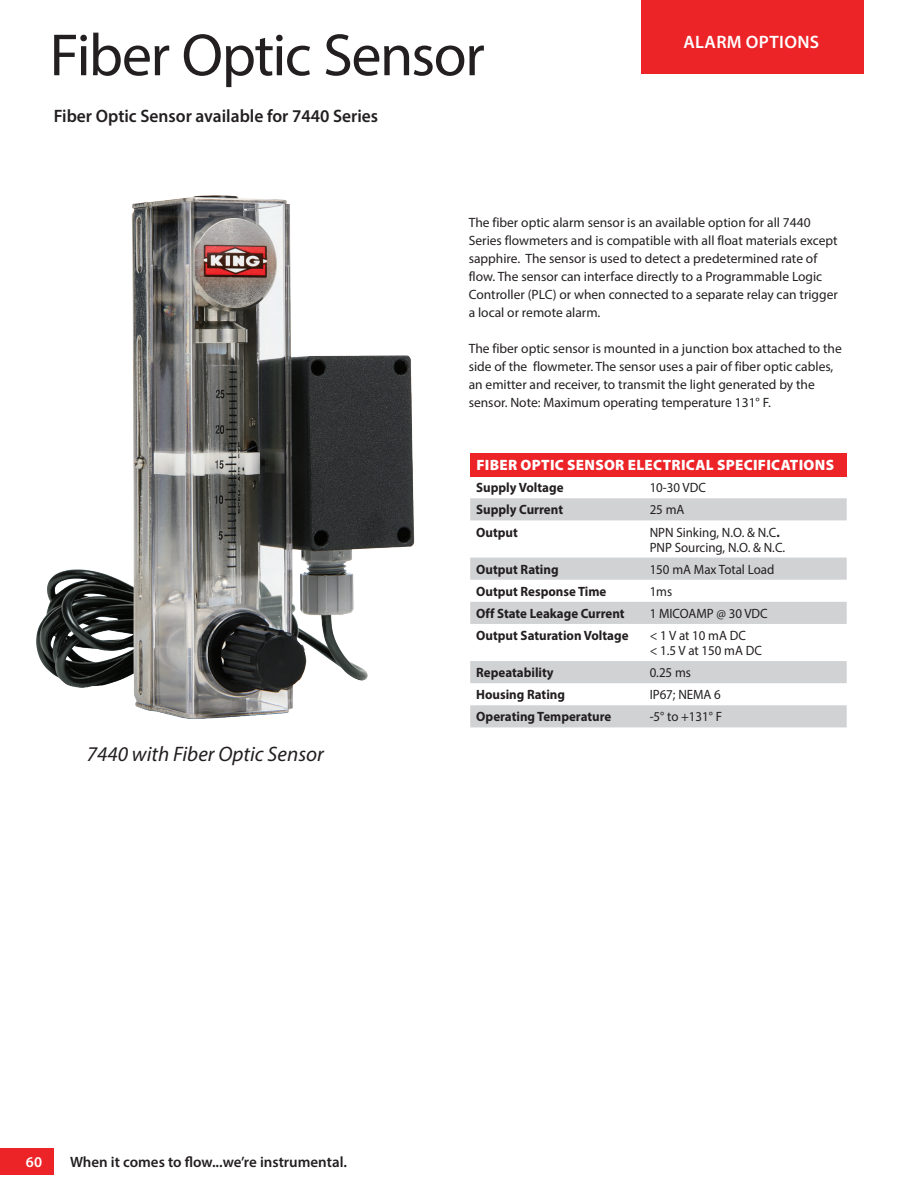
<style>
.page{position:relative;width:918px;height:1188px;background:#fff}
.page>*{position:absolute;margin:0;border:0;box-sizing:border-box;transform-origin:0 0}
.t1{font:60px "Myriad Pro";letter-spacing:-.025em;color:#231f20}
.t2{font:italic 21px "Myriad Pro";color:#231f20}
.t3{font:600 18px "Myriad Pro";color:#231f20}
.t4{font:600 18px "Myriad Pro";letter-spacing:.02em;color:#fff}
.t5{font:900 15px "Myriad Pro";letter-spacing:.02em;color:#fff}
.t6{font:600 15px "Myriad Pro";color:#231f20}
.t7{font:600 15px "Myriad Pro";color:#fff}
.t8{font:13.5px/18px "Myriad Pro";color:#231f20}
.t9{font:700 13.5px "Myriad Pro";color:#231f20;scale:.96 1}
.t10{font:13.5px/15px "Myriad Pro";color:#231f20;scale:.96 1}
.s1{font-weight:700}
</style>
<div class="page">
<div style="left:641px;top:0;width:223px;height:73px;background:#ec2327"></div>
<div style="left:0;top:1148px;width:54px;height:26px;background:#ec2327"></div>
<div style="left:470px;top:453px;width:377px;height:23px;background:#ec2327"></div>
<svg style="left:470px;top:498px;width:377px;height:229px"></svg>
<img style="left:36px;top:195px;width:379px;height:524px">
<h1 class="t1" style="left:50px;top:18px;width:437px">Fiber Optic Sensor</h1>
<h3 class="t3" style="left:54px;top:104px;width:326px">Fiber Optic Sensor available for 7440 Series</h3>
<h3 class="t4" style="left:683px;top:31px;width:137px">ALARM OPTIONS</h3>
<p class="t8" style="left:469px;top:213px;width:371px">The fiber optic alarm sensor is an available option for all 7440<br>Series flowmeters and is compatible with all float materials except sapphire. The sensor is used to detect a predetermined rate of flow. The sensor can interface directly to a Programmable Logic Controller (PLC) or when connected to a separate relay can trigger a local or remote alarm.</p>
<p class="t8" style="left:469px;top:339px;width:375px">The fiber optic sensor is mounted in a junction box attached to the side of the flowmeter. The sensor uses a pair of fiber optic cables, an emitter and receiver, to transmit the light generated by the sensor. Note: Maximum operating temperature 131° F.</p>
<h2 class="t2" style="left:87px;top:741px;width:239px">7440 with Fiber Optic Sensor</h2>
<p class="t5" style="left:476px;top:457px;width:359px">FIBER OPTIC SENSOR ELECTRICAL SPECIFICATIONS</p>
<p class="t9" style="left:476px;top:479px;width:92px">Supply Voltage</p>
<p class="t10" style="left:650px;top:480px;width:60px">10-30 VDC</p>
<p class="t9" style="left:476px;top:501px;width:92px">Supply Current</p>
<p class="t10" style="left:650px;top:502px;width:38px">25 mA</p>
<p class="t9" style="left:476px;top:523px;width:45px">Output</p>
<p class="t10" style="left:650px;top:524px;width:143px">NPN Sinking, N.O. &amp; N.C<span class="s1">.<br></span>PNP Sourcing, N.O. &amp; N.C.</p>
<p class="t9" style="left:476px;top:560px;width:87px">Output Rating</p>
<p class="t10" style="left:650px;top:561px;width:131px">150 mA Max Total Load</p>
<p class="t9" style="left:476px;top:582px;width:137px">Output Response Time</p>
<p class="t10" style="left:650px;top:584px;width:25px">1ms</p>
<p class="t9" style="left:476px;top:605px;width:156px">Off State Leakage Current</p>
<p class="t10" style="left:650px;top:606px;width:125px">1 MICOAMP @ 30 VDC</p>
<p class="t9" style="left:476px;top:627px;width:160px">Output Saturation Voltage</p>
<p class="t10" style="left:650px;top:628px;width:118px">&lt; 1 V at 10 mA DC<br>&lt; 1.5 V at 150 mA DC</p>
<p class="t9" style="left:476px;top:664px;width:82px">Repeatability</p>
<p class="t10" style="left:650px;top:665px;width:45px">0.25 ms</p>
<p class="t9" style="left:476px;top:686px;width:94px">Housing Rating</p>
<p class="t10" style="left:650px;top:687px;width:76px">IP67; NEMA 6</p>
<p class="t9" style="left:476px;top:708px;width:142px">Operating Temperature</p>
<p class="t10" style="left:650px;top:709px;width:77px">-5° to +131° F</p>
<p class="t7" style="left:26px;top:1152px;width:18px">60</p>
<p class="t6" style="left:70px;top:1152px;width:278px">When it comes to flow...we’re instrumental.</p>
</div>
